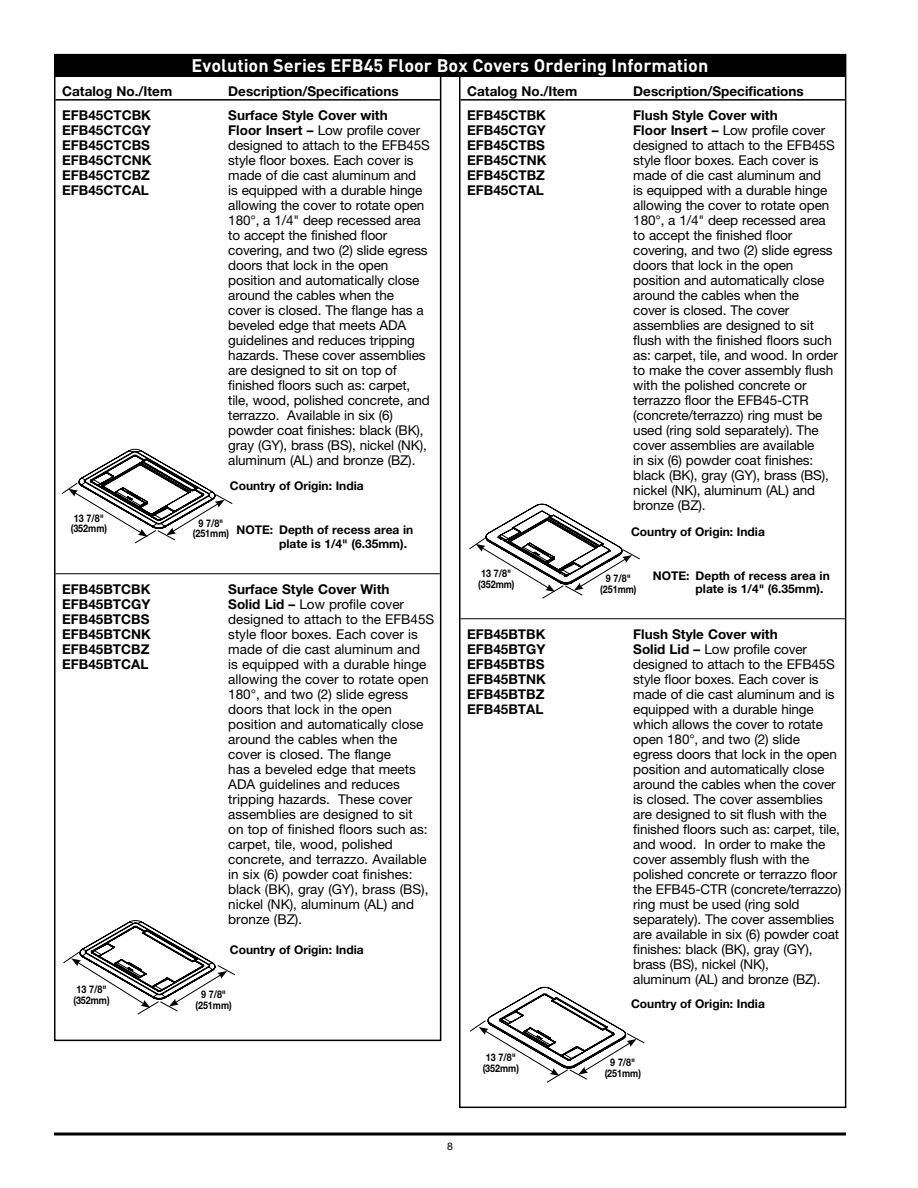
<style>
.page{position:relative;width:918px;height:1188px;background:#fff}
.page>*{position:absolute;margin:0;border:0;box-sizing:border-box;transform-origin:0 0}
.t1{font:700 18px "DIN Pro";color:#fff}
.t2{font:13.5px/15px "Helvetica Neue";letter-spacing:-.01em;color:#000}
.t3{font:700 13.5px "Helvetica Neue";color:#000}
.t4{font:700 12px/13.5px "Helvetica Neue";color:#000}
.t5{font:700 10.5px/10.5px "Helvetica Neue";color:#000;text-align:center;scale:.85 1}
.t6{font:10.5px "Helvetica Neue";color:#000}
.s1{font-weight:700}
</style>
<div class="page">
<svg style="left:54px;top:1132px;width:792px;height:4px;background:#3f3f3f"></svg>
<hr style="left:460px;top:99px;width:385px;height:2px;background:#000">
<hr style="left:460px;top:618px;width:385px;height:1px;background:#000">
<hr style="left:56px;top:99px;width:384px;height:2px;background:#000">
<hr style="left:56px;top:573px;width:384px;height:1px;background:#000">
<div style="left:54px;top:54px;width:792px;height:23px;background:#000"></div>
<svg style="left:61px;top:449px;width:172px;height:95px"></svg>
<svg style="left:469px;top:504px;width:171px;height:95px"></svg>
<svg style="left:63px;top:920px;width:172px;height:95px"></svg>
<svg style="left:470px;top:987px;width:175px;height:96px"></svg>
<h1 class="t1" style="left:192px;top:53px;width:518px">Evolution Series EFB45 Floor Box Covers Ordering Information</h1>
<p class="t3" style="left:62px;top:83px;width:112px">Catalog No./Item</p>
<p class="t3" style="left:228px;top:83px;width:172px">Description/Specifications</p>
<p class="t3" style="left:62px;top:107px;width:90px">EFB45CTCBK</p>
<p class="t3" style="left:228px;top:107px;width:161px">Surface Style Cover with</p>
<p class="t3" style="left:62px;top:122px;width:90px">EFB45CTCGY</p>
<p class="t2" style="left:228px;top:122px;width:193px"><span class="s1">Floor Insert –</span> Low profile cover</p>
<p class="t3" style="left:62px;top:137px;width:89px">EFB45CTCBS</p>
<p class="t2" style="left:228px;top:137px;width:203px">designed to attach to the EFB45S</p>
<p class="t3" style="left:62px;top:152px;width:91px">EFB45CTCNK</p>
<p class="t2" style="left:228px;top:152px;width:187px">style floor boxes. Each cover is</p>
<p class="t3" style="left:62px;top:167px;width:89px">EFB45CTCBZ</p>
<p class="t2" style="left:228px;top:167px;width:189px">made of die cast aluminum and</p>
<p class="t3" style="left:62px;top:182px;width:88px">EFB45CTCAL</p>
<p class="t2" style="left:228px;top:182px;width:203px">is equipped with a durable hinge allowing the cover to rotate open<br>180°, a 1/4" deep recessed area to accept the finished floor covering, and two (2) slide egress doors that lock in the open position and automatically close around the cables when the cover is closed. The flange has a beveled edge that meets ADA guidelines and reduces tripping hazards. These cover assemblies are designed to sit on top of finished floors such as: carpet, tile, wood, polished concrete, and terrazzo. Available in six (6) powder coat finishes: black (BK), gray (GY), brass (BS), nickel (NK), aluminum (AL) and bronze (BZ).</p>
<p class="t4" style="left:230px;top:479px;width:135px">Country of Origin: India</p>
<p class="t5" style="left:71px;top:513px;width:44px">13 7/8" (352mm)</p>
<p class="t5" style="left:193px;top:518px;width:44px">9 7/8" (251mm)</p>
<p class="t4" style="left:279px;top:523px;width:136px;text-indent:-43px">NOTE: Depth of recess area in plate is 1/4" (6.35mm).</p>
<p class="t3" style="left:62px;top:581px;width:90px">EFB45BTCBK</p>
<p class="t3" style="left:228px;top:581px;width:163px">Surface Style Cover With</p>
<p class="t3" style="left:62px;top:596px;width:90px">EFB45BTCGY</p>
<p class="t2" style="left:228px;top:596px;width:177px"><span class="s1">Solid Lid –</span> Low profile cover</p>
<p class="t3" style="left:62px;top:611px;width:89px">EFB45BTCBS</p>
<p class="t2" style="left:228px;top:611px;width:207px">designed to attach to the EFB45S</p>
<p class="t3" style="left:62px;top:626px;width:90px">EFB45BTCNK</p>
<p class="t2" style="left:228px;top:626px;width:191px">style floor boxes. Each cover is</p>
<p class="t3" style="left:62px;top:641px;width:89px">EFB45BTCBZ</p>
<p class="t2" style="left:228px;top:641px;width:193px">made of die cast aluminum and</p>
<p class="t3" style="left:62px;top:656px;width:88px">EFB45BTCAL</p>
<p class="t2" style="left:228px;top:656px;width:202px">is equipped with a durable hinge allowing the cover to rotate open<br>180°, and two (2) slide egress doors that lock in the open position and automatically close around the cables when the cover is closed. The flange<br>has a beveled edge that meets<br>ADA guidelines and reduces tripping hazards. These cover assemblies are designed to sit on top of finished floors such as: carpet, tile, wood, polished concrete, and terrazzo. Available in six (6) powder coat finishes: black (BK), gray (GY), brass (BS), nickel (NK), aluminum (AL) and bronze (BZ).</p>
<p class="t4" style="left:230px;top:942px;width:135px">Country of Origin: India</p>
<p class="t5" style="left:73px;top:984px;width:44px">13 7/8" (352mm)</p>
<p class="t5" style="left:195px;top:989px;width:44px">9 7/8" (251mm)</p>
<p class="t3" style="left:467px;top:83px;width:112px">Catalog No./Item</p>
<p class="t3" style="left:633px;top:83px;width:172px">Description/Specifications</p>
<p class="t3" style="left:467px;top:107px;width:80px">EFB45CTBK</p>
<p class="t3" style="left:633px;top:107px;width:146px">Flush Style Cover with</p>
<p class="t3" style="left:467px;top:122px;width:80px">EFB45CTGY</p>
<p class="t2" style="left:633px;top:122px;width:193px"><span class="s1">Floor Insert –</span> Low profile cover</p>
<p class="t3" style="left:467px;top:137px;width:79px">EFB45CTBS</p>
<p class="t2" style="left:633px;top:137px;width:203px">designed to attach to the EFB45S</p>
<p class="t3" style="left:467px;top:152px;width:81px">EFB45CTNK</p>
<p class="t2" style="left:633px;top:152px;width:187px">style floor boxes. Each cover is</p>
<p class="t3" style="left:467px;top:167px;width:79px">EFB45CTBZ</p>
<p class="t2" style="left:633px;top:167px;width:189px">made of die cast aluminum and</p>
<p class="t3" style="left:467px;top:182px;width:78px">EFB45CTAL</p>
<p class="t2" style="left:633px;top:182px;width:206px">is equipped with a durable hinge allowing the cover to rotate open<br>180°, a 1/4" deep recessed area to accept the finished floor covering, and two (2) slide egress doors that lock in the open position and automatically close around the cables when the<br>cover is closed. The cover assemblies are designed to sit flush with the finished floors such as: carpet, tile, and wood. In order to make the cover assembly flush with the polished concrete or terrazzo floor the EFB45-CTR (concrete/terrazzo) ring must be used (ring sold separately). The cover assemblies are available<br>in six (6) powder coat finishes: black (BK), gray (GY), brass (BS), nickel (NK), aluminum (AL) and bronze (BZ).</p>
<p class="t4" style="left:631px;top:524px;width:135px">Country of Origin: India</p>
<p class="t5" style="left:478px;top:568px;width:44px">13 7/8" (352mm)</p>
<p class="t5" style="left:600px;top:573px;width:44px">9 7/8" (251mm)</p>
<p class="t4" style="left:696px;top:569px;width:136px;text-indent:-43px">NOTE: Depth of recess area in plate is 1/4" (6.35mm).</p>
<p class="t3" style="left:467px;top:626px;width:80px">EFB45BTBK</p>
<p class="t3" style="left:633px;top:626px;width:146px">Flush Style Cover with</p>
<p class="t3" style="left:467px;top:641px;width:80px">EFB45BTGY</p>
<p class="t2" style="left:633px;top:641px;width:175px"><span class="s1">Solid Lid –</span> Low profile cover</p>
<p class="t3" style="left:467px;top:656px;width:79px">EFB45BTBS</p>
<p class="t2" style="left:633px;top:656px;width:203px">designed to attach to the EFB45S</p>
<p class="t3" style="left:467px;top:671px;width:80px">EFB45BTNK</p>
<p class="t2" style="left:633px;top:671px;width:187px">style floor boxes. Each cover is</p>
<p class="t3" style="left:467px;top:686px;width:79px">EFB45BTBZ</p>
<p class="t2" style="left:633px;top:686px;width:203px">made of die cast aluminum and is</p>
<p class="t3" style="left:467px;top:701px;width:78px">EFB45BTAL</p>
<p class="t2" style="left:633px;top:701px;width:210px">equipped with a durable hinge which allows the cover to rotate open 180°, and two (2) slide egress doors that lock in the open position and automatically close around the cables when the cover is closed. The cover assemblies are designed to sit flush with the finished floors such as: carpet, tile, and wood. In order to make the cover assembly flush with the polished concrete or terrazzo floor the EFB45-CTR (concrete/terrazzo) ring must be used (ring sold separately). The cover assemblies are available in six (6) powder coat finishes: black (BK), gray (GY), brass (BS), nickel (NK),<br>aluminum (AL) and bronze (BZ).</p>
<p class="t4" style="left:631px;top:997px;width:135px">Country of Origin: India</p>
<p class="t5" style="left:483px;top:1052px;width:44px">13 7/8" (352mm)</p>
<p class="t5" style="left:605px;top:1057px;width:44px">9 7/8" (251mm)</p>
<p class="t6" style="left:447px;top:1140px;width:7px">8</p>
</div>
